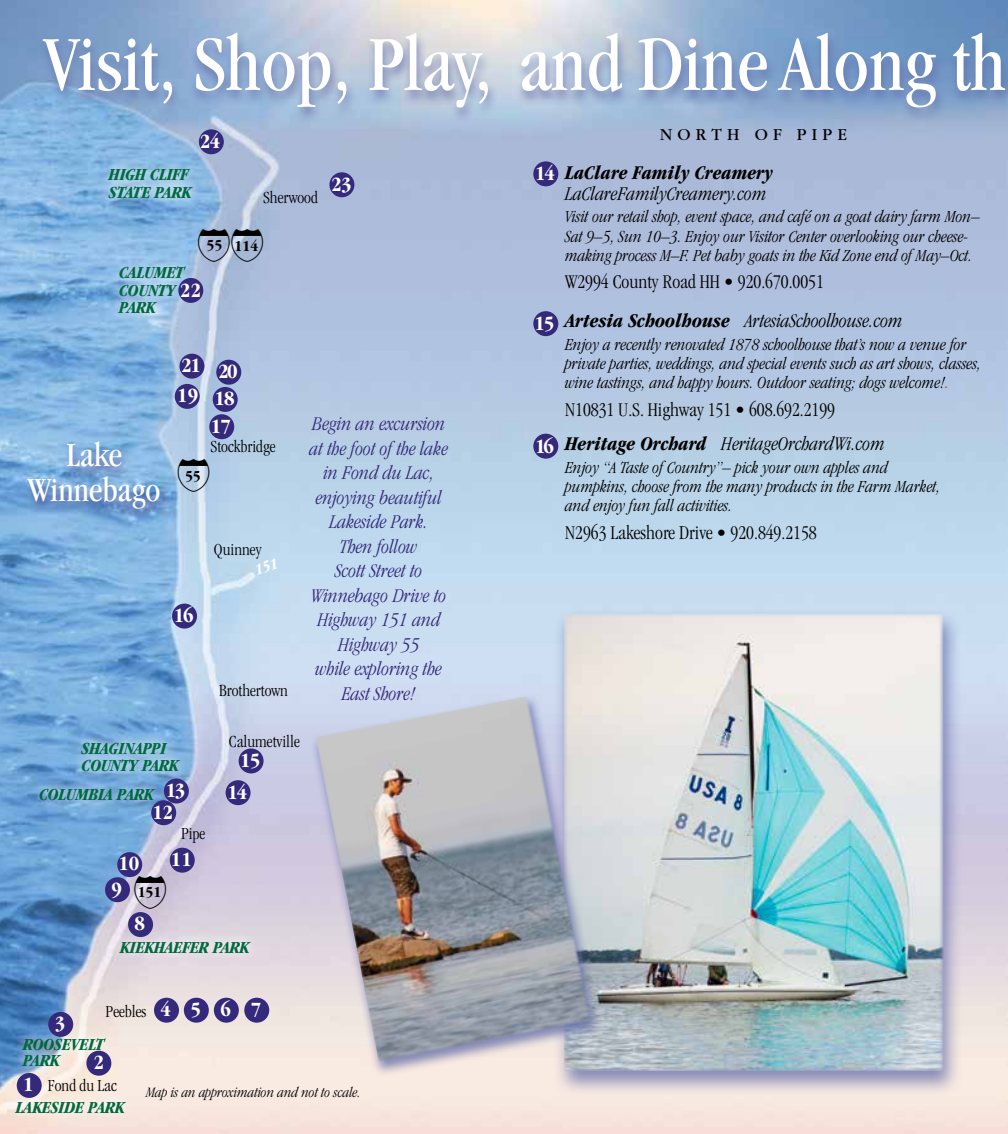
<style>
.page{position:relative;width:1008px;height:1134px;background:#fff}
.page>*{position:absolute;margin:0;border:0;box-sizing:border-box;transform-origin:0 0}
.t1{font:condensed 80.5px "Garamond";color:#fff}
.t2{font:condensed 35px/35px "Garamond";color:#fff;text-align:center}
.t3{font:700 condensed 21px/27.5px "Garamond";letter-spacing:-.04em;color:#fff}
.t4{font:300 condensed 20.12px/38.5px "Garamond";color:#000}
.t5{font:italic 300 condensed 20.12px/24.5px "Garamond";color:#34297a;text-align:center}
.t6{font:italic 300 condensed 20.12px "Garamond";color:#000}
.t7{font:italic 700 condensed 20.12px "Garamond";color:#000}
.t8{font:italic 300 condensed 17.5px/19.2px "Garamond";color:#000}
.t9{font:italic 700 condensed 17.5px/17.5px "Garamond";color:#00693f}
.t10{font:300 condensed 17.5px "Garamond";color:#000}
.t11{font:italic 700 condensed 17.5px/17.5px "Garamond";color:#00693f}
.t12{font:17.5px "Garamond";letter-spacing:.3em;color:#000}
.t13{font:700 condensed 15.75px "Garamond";color:#000}
.t14{font:italic 300 condensed 14.88px "Garamond";color:#000}
.s1{font-weight:700;font-style:italic}
.s2{font-style:italic}
.s3{color:#d2232a}
</style>
<div class="page">
<img style="left:0;top:0;width:1008px;height:1134px">
<div style="left:553px;top:609px;width:410px;height:488px;background:#6069a7;opacity:.75"></div>
<img style="left:565px;top:614px;width:378px;height:457px">
<div style="left:309px;top:693px;width:294px;height:385px;background:#6069a7;opacity:.75"></div>
<img style="left:316px;top:696px;width:276px;height:366px">
<svg style="left:109px;top:255px;width:87px;height:69px;background:#a1c5e7"></svg>
<div style="left:22px;top:439px;width:149px;height:86px;background:#34297a;opacity:.75"></div>
<svg style="left:99px;top:157px;width:103px;height:52px;background:#93bee3"></svg>
<div style="left:37px;top:31px;width:971px;height:93px;background:#6069a7;opacity:.75"></div>
<div style="left:5px;top:1090px;width:131px;height:34px;background:linear-gradient(to bottom,#f9eee4,#f7e4dd)"></div>
<div style="left:110px;top:930px;width:150px;height:34px;background:#e4dbe3"></div>
<svg style="left:71px;top:731px;width:119px;height:51px;background:#8bb8e0"></svg>
<svg style="left:13px;top:1027px;width:103px;height:50px;background:#bfc9d7"></svg>
<svg style="left:29px;top:777px;width:136px;height:34px;background:#7aa9d8"></svg>
<div style="left:213px;top:387px;width:25px;height:25px;background:#34297a;border-radius:50%"></div>
<div style="left:533px;top:434px;width:25px;height:25px;background:#34297a;border-radius:50%"></div>
<div style="left:533px;top:311px;width:25px;height:25px;background:#34297a;border-radius:50%"></div>
<div style="left:533px;top:161px;width:25px;height:25px;background:#34297a;border-radius:50%"></div>
<div style="left:154px;top:998px;width:25px;height:25px;background:#34297a;border-radius:50%"></div>
<div style="left:214px;top:998px;width:25px;height:25px;background:#34297a;border-radius:50%"></div>
<div style="left:184px;top:998px;width:25px;height:25px;background:#34297a;border-radius:50%"></div>
<div style="left:170px;top:848px;width:25px;height:25px;background:#34297a;border-radius:50%"></div>
<div style="left:178px;top:278px;width:25px;height:25px;background:#34297a;border-radius:50%"></div>
<div style="left:172px;top:604px;width:25px;height:25px;background:#34297a;border-radius:50%"></div>
<div style="left:239px;top:748px;width:25px;height:25px;background:#34297a;border-radius:50%"></div>
<div style="left:209px;top:414px;width:25px;height:25px;background:#34297a;border-radius:50%"></div>
<div style="left:226px;top:780px;width:25px;height:25px;background:#34297a;border-radius:50%"></div>
<div style="left:151px;top:800px;width:25px;height:25px;background:#34297a;border-radius:50%"></div>
<div style="left:164px;top:779px;width:25px;height:24px;background:#34297a;border-radius:50%"></div>
<div style="left:105px;top:877px;width:25px;height:25px;background:#34297a;border-radius:50%"></div>
<div style="left:117px;top:852px;width:25px;height:25px;background:#34297a;border-radius:50%"></div>
<div style="left:128px;top:912px;width:25px;height:25px;background:#34297a;border-radius:50%"></div>
<div style="left:244px;top:998px;width:25px;height:25px;background:#34297a;border-radius:50%"></div>
<div style="left:48px;top:1012px;width:25px;height:25px;background:#34297a;border-radius:50%"></div>
<div style="left:17px;top:1073px;width:25px;height:25px;background:#34297a;border-radius:50%"></div>
<div style="left:86px;top:1051px;width:25px;height:25px;background:#34297a;border-radius:50%"></div>
<div style="left:329px;top:172px;width:25px;height:25px;background:#34297a;border-radius:50%"></div>
<div style="left:179px;top:354px;width:25px;height:25px;background:#34297a;border-radius:50%"></div>
<div style="left:216px;top:360px;width:25px;height:25px;background:#34297a;border-radius:50%"></div>
<div style="left:175px;top:384px;width:25px;height:25px;background:#34297a;border-radius:50%"></div>
<div style="left:199px;top:129px;width:25px;height:25px;background:#34297a;border-radius:50%"></div>
<svg style="left:135px;top:876px;width:31px;height:32px"></svg>
<svg style="left:178px;top:459px;width:31px;height:33px"></svg>
<svg style="left:198px;top:229px;width:65px;height:32px;background:#acbeda"></svg>
<svg style="left:254px;top:558px;width:25px;height:17px"></svg>
<h1 class="t1" style="left:44px;top:19px;width:964px">Visit, Shop, Play, and Dine Along th</h1>
<p class="t3" style="left:200px;top:127px;width:22px">24</p>
<p class="t11" style="left:109px;top:166px;width:84px">HIGH CLIFF<br>STATE PARK</p>
<p class="t10" style="left:263px;top:188px;width:56px">Sherwood</p>
<p class="t13" style="left:207px;top:237px;width:53px">55 114</p>
<p class="t11" style="left:119px;top:264px;width:67px">CALUMET<br>COUNTY<br>PARK</p>
<p class="t3" style="left:180px;top:276px;width:22px">22</p>
<p class="t3" style="left:331px;top:170px;width:22px">23</p>
<p class="t3" style="left:177px;top:354px;width:62px">21 20<br>19</p>
<p class="t3" style="left:214px;top:385px;width:22px">18</p>
<h2 class="t2" style="left:28px;top:437px;width:134px">Lake<br>Winnebago</h2>
<p class="t13" style="left:185px;top:467px;width:17px">55</p>
<p class="t3" style="left:211px;top:412px;width:22px">17</p>
<p class="t10" style="left:211px;top:437px;width:67px">Stockbridge</p>
<p class="t10" style="left:214px;top:540px;width:49px">Quinney</p>
<p class="t3" style="left:174px;top:601px;width:21px">16</p>
<p class="t10" style="left:219px;top:681px;width:71px">Brothertown</p>
<p class="t5" style="left:310px;top:412px;width:140px">Begin an excursion at the foot of the lake in Fond du Lac, enjoying beautiful<br>Lakeside Park.<br>Then follow<br>Scott Street to<br>Winnebago Drive to<br>Highway 151 and<br>Highway 55<br>while exploring the<br>East Shore!</p>
<p class="t9" style="left:82px;top:739px;width:99px">SHAGINAPPI<br>COUNTY PARK</p>
<p class="t9" style="left:39px;top:786px;width:116px">COLUMBIA PARK</p>
<p class="t3" style="left:166px;top:776px;width:21px">13</p>
<p class="t3" style="left:118px;top:850px;width:22px">10</p>
<p class="t3" style="left:153px;top:798px;width:22px">12</p>
<p class="t10" style="left:181px;top:824px;width:26px">Pipe</p>
<p class="t3" style="left:171px;top:845px;width:22px">11</p>
<p class="t3" style="left:111px;top:875px;width:12px">9</p>
<p class="t13" style="left:138px;top:883px;width:25px">151</p>
<p class="t3" style="left:135px;top:910px;width:12px">8</p>
<p class="t10" style="left:229px;top:732px;width:72px">Calumetville</p>
<p class="t3" style="left:240px;top:746px;width:22px">15</p>
<p class="t3" style="left:227px;top:778px;width:21px">14</p>
<p class="t9" style="left:120px;top:938px;width:131px">KIEKHAEFER PARK</p>
<p class="t3" style="left:55px;top:1010px;width:12px">3</p>
<p class="t10" style="left:106px;top:1002px;width:42px">Peebles</p>
<p class="t9" style="left:23px;top:1037px;width:83px;line-height:15.8px">ROOSEVELT<br>PARK</p>
<p class="t3" style="left:94px;top:1049px;width:12px">2</p>
<p class="t3" style="left:160px;top:995px;width:72px">456</p>
<p class="t3" style="left:251px;top:995px;width:12px">7</p>
<p class="t3" style="left:23px;top:1071px;width:12px">1</p>
<p class="t10" style="left:48px;top:1076px;width:71px">Fond du Lac</p>
<p class="t9" style="left:16px;top:1098px;width:110px">LAKESIDE PARK</p>
<p class="t14" style="left:146px;top:1084px;width:216px">Map is an approximation and not to scale.</p>
<p class="t12" style="left:660px;top:125px;width:188px">NORTH OF PIPE</p>
<p class="t3" style="left:535px;top:159px;width:21px">14</p>
<p class="t7" style="left:565px;top:161px;width:209px">LaClare Family Creamery</p>
<p class="t6" style="left:565px;top:183px;width:203px">LaClareFamilyCreamery.com</p>
<p class="t8" style="left:565px;top:207px;width:416px">Visit our retail shop, event space, and café on a goat dairy farm Mon–<br>Sat 9–5, Sun 10–3. Enjoy our Visitor Center overlooking our cheese&shy;making process M–F. Pet baby goats in the Kid Zone end of May–Oct.</p>
<p class="t4" style="left:565px;top:263px;width:339px">W2994 County Road HH • 920.670.0051<br><span class="s1">Artesia Schoolhouse</span> <span class="s2">ArtesiaSchoolhouse.com</span></p>
<p class="t8" style="left:565px;top:335px;width:417px">Enjoy a recently renovated 1878 schoolhouse that’s now a venue for private parties, weddings, and special events such as art shows, classes, wine tastings, and happy hours. Outdoor seating; dogs welcome!<span class="s3">.</span></p>
<p class="t4" style="left:565px;top:393px;width:321px;line-height:34.1px">N10831 U.S. Highway 151 • 608.692.2199<br><span class="s1">Heritage Orchard</span> <span class="s2">HeritageOrchardWi.com</span></p>
<p class="t8" style="left:565px;top:458px;width:377px">Enjoy “A Taste of Country”– pick your own apples and pumpkins, choose from the many products in the Farm Market, and enjoy fun fall activities.</p>
<p class="t4" style="left:565px;top:513px;width:253px">N2963 Lakeshore Drive • 920.849.2158</p>
<p class="t3" style="left:534px;top:310px;width:21px">15</p>
<p class="t3" style="left:535px;top:432px;width:20px">16</p>
</div>
